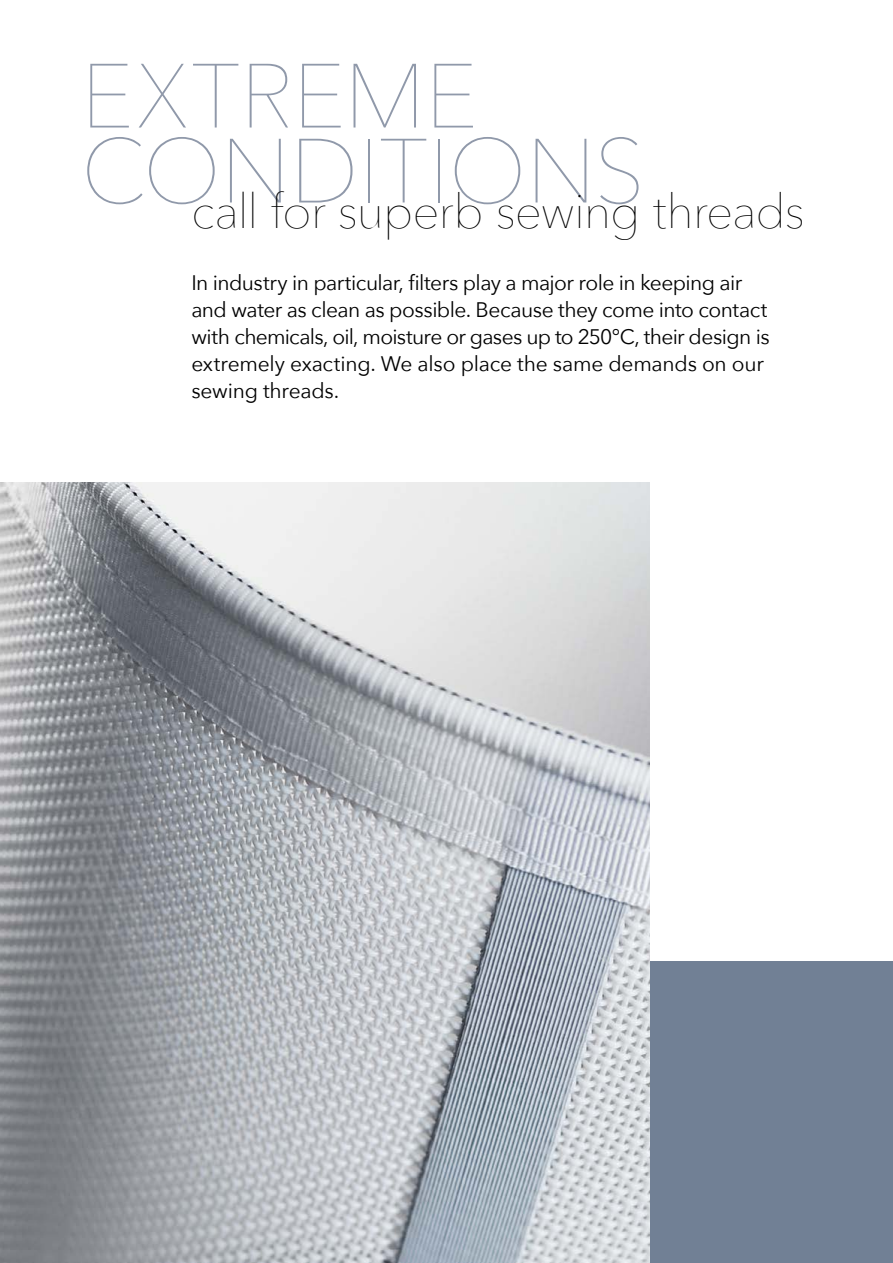
<style>
.page{position:relative;width:893px;height:1263px;background:#fff}
.page>*{position:absolute;margin:0;border:0;box-sizing:border-box;transform-origin:0 0}
.t1{font:200 90px/75px "Avenir Next";letter-spacing:-.01em;color:#9099aa}
.t2{font:200 48px "Avenir Next";letter-spacing:-.02em;color:#000}
.t3{font:21px/27px "Avenir Next";letter-spacing:-.025em;color:#000}
</style>
<div class="page">
<div style="left:485px;top:961px;width:408px;height:302px;background:#718095"></div>
<img style="left:0;top:483px;width:649px;height:780px">
<h1 class="t1" style="left:81px;top:53px;width:566px">EXTREME<br>CONDITIONS</h1>
<h2 class="t2" style="left:191px;top:171px;width:615px">call for superb sewing threads</h2>
<p class="t3" style="left:191px;top:268px;width:580px">In industry in particular, filters play a major role in keeping air and water as clean as possible. Because they come into contact with chemicals, oil, moisture or gases up to 250°C, their design is extremely exacting. We also place the same demands on our sewing threads.</p>
</div>
